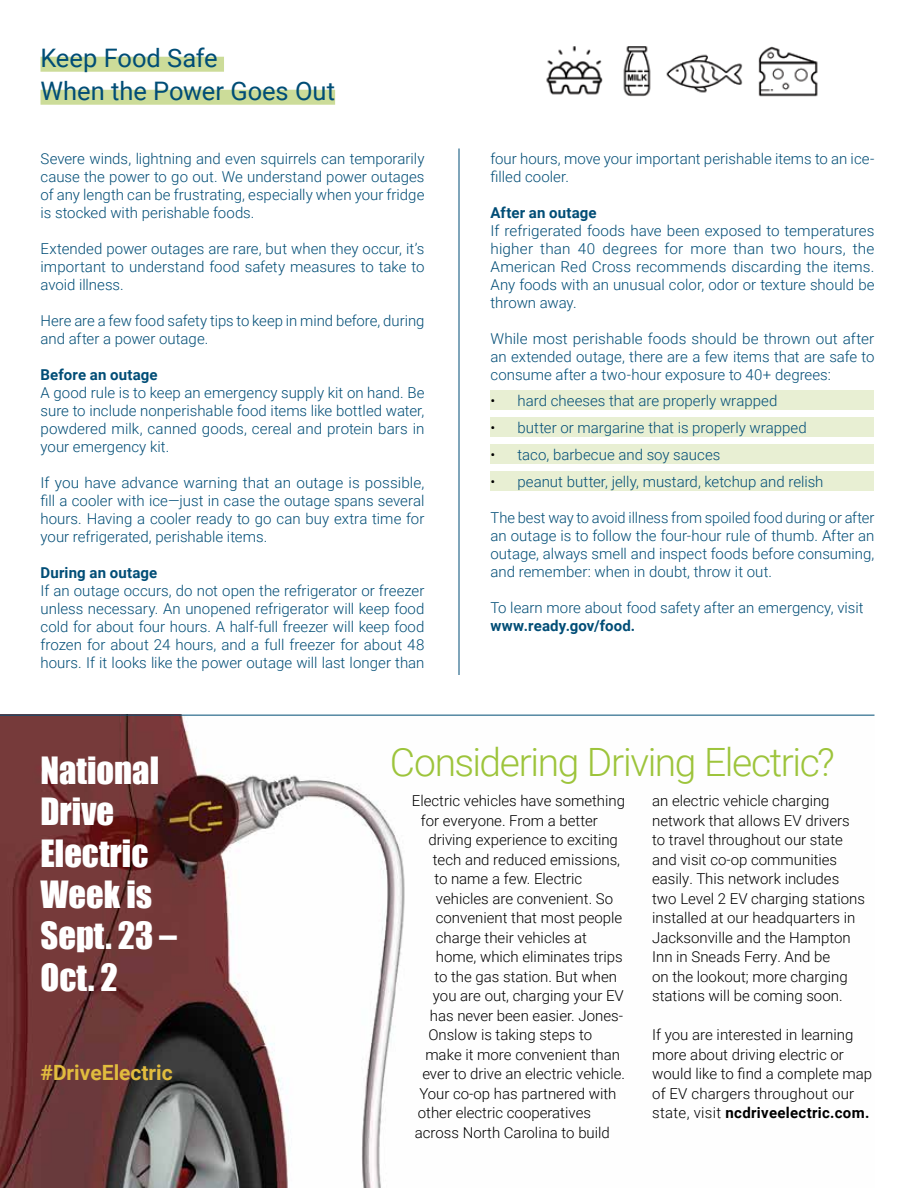
<style>
.page{position:relative;width:918px;height:1188px;background:#fff}
.page>*{position:absolute;margin:0;border:0;box-sizing:border-box;transform-origin:0 0}
.t1{font:300 39px "Roboto";letter-spacing:-.035em;color:#9dc43b}
.t2{font:34.5px/41.4px "Impact";color:#fff}
.t3{font:25.5px/33px "Roboto";color:#004d76}
.t4{font:700 21px "Roboto";color:#e1bc3e}
.t5{font:300 15px/18px "Roboto";color:#004d76;text-align:justify}
.t6{font:300 15px/19.5px "Roboto";color:#000}
.t7{font:700 15px "Roboto";letter-spacing:.01em;color:#004d76}
.s1{color:#000}
.s2{font-weight:700}
</style>
<div class="page">
<img style="left:0;top:716px;width:405px;height:472px">
<div style="left:40px;top:57px;width:184px;height:15px;background:#ccdc99"></div>
<div style="left:40px;top:90px;width:295px;height:15px;background:#ccdc99"></div>
<hr style="left:459px;top:148px;width:1px;height:527px;background:#004d76">
<div style="left:490px;top:390px;width:384px;height:20px;background:#e8efd3"></div>
<div style="left:490px;top:417px;width:384px;height:20px;background:#e8efd3"></div>
<div style="left:490px;top:444px;width:384px;height:20px;background:#e8efd3"></div>
<div style="left:490px;top:471px;width:384px;height:20px;background:#e8efd3"></div>
<img style="left:546px;top:46px;width:272px;height:51px">
<hr style="left:0;top:715px;width:875px;height:1px;background:#004d76">
<h3 class="t3" style="left:40px;top:41px;width:296px">Keep Food Safe<br>When the Power Goes Out</h3>
<p class="t5" style="left:41px;top:149px;width:385px">Severe winds, lightning and even squirrels can temporarily cause the power to go out. We understand power outages of any length can be frustrating, especially when your fridge is stocked with perishable foods.</p>
<p class="t5" style="left:41px;top:239px;width:385px">Extended power outages are rare, but when they occur, it’s important to understand food safety measures to take to avoid illness.</p>
<p class="t5" style="left:41px;top:311px;width:385px">Here are a few food safety tips to keep in mind before, during and after a power outage.</p>
<p class="t7" style="left:41px;top:364px;width:119px">Before an outage</p>
<p class="t5" style="left:41px;top:383px;width:385px">A good rule is to keep an emergency supply kit on hand. Be sure to include nonperishable food items like bottled water, powdered milk, canned goods, cereal and protein bars in your emergency kit.</p>
<p class="t5" style="left:41px;top:473px;width:385px">If you have advance warning that an outage is possible, fill a cooler with ice—just in case the outage spans several hours. Having a cooler ready to go can buy extra time for your refrigerated, perishable items.</p>
<p class="t7" style="left:41px;top:562px;width:118px">During an outage</p>
<p class="t5" style="left:41px;top:581px;width:385px">If an outage occurs, do not open the refrigerator or freezer unless necessary. An unopened refrigerator will keep food cold for about four hours. A half-full freezer will keep food frozen for about 24 hours, and a full freezer for about 48 hours. If it looks like the power outage will last longer than</p>
<p class="t5" style="left:491px;top:149px;width:385px">four hours, move your important perishable items to an ice&shy;filled cooler.</p>
<p class="t7" style="left:491px;top:202px;width:108px">After an outage</p>
<p class="t5" style="left:491px;top:221px;width:386px">If refrigerated foods have been exposed to temperatures higher than 40 degrees for more than two hours, the American Red Cross recommends discarding the items.<br>Any foods with an unusual color, odor or texture should be thrown away.</p>
<p class="t5" style="left:491px;top:329px;width:386px">While most perishable foods should be thrown out after an extended outage, there are a few items that are safe to consume after a two-hour exposure to 40+ degrees:</p>
<p class="t5" style="left:491px;top:391px;width:288px"><span class="s1">•</span> hard cheeses that are properly wrapped</p>
<p class="t5" style="left:491px;top:418px;width:318px"><span class="s1">•</span> butter or margarine that is properly wrapped</p>
<p class="t5" style="left:491px;top:445px;width:231px"><span class="s1">•</span> taco, barbecue and soy sauces</p>
<p class="t5" style="left:491px;top:472px;width:335px"><span class="s1">•</span> peanut butter, jelly, mustard, ketchup and relish</p>
<p class="t5" style="left:491px;top:508px;width:385px">The best way to avoid illness from spoiled food during or after an outage is to follow the four-hour rule of thumb. After an outage, always smell and inspect foods before consuming, and remember: when in doubt, throw it out.</p>
<p class="t5" style="left:491px;top:598px;width:375px">To learn more about food safety after an emergency, visit</p>
<p class="t7" style="left:491px;top:615px;width:146px">www.ready.gov/food.</p>
<h2 class="t2" style="left:41px;top:749px;width:138px">National<br>Drive<br>Electric<br>Week is<br>Sept. 23 –<br>Oct. 2</h2>
<h3 class="t4" style="left:40px;top:1057px;width:134px">#DriveElectric</h3>
<h1 class="t1" style="left:390px;top:734px;width:447px">Considering Driving Electric?</h1>
<p class="t6" style="left:412px;top:791px;width:215px">Electric vehicles have something</p>
<p class="t6" style="left:421px;top:810px;width:179px">for everyone. From a better</p>
<p class="t6" style="left:428px;top:830px;width:191px">driving experience to exciting</p>
<p class="t6" style="left:433px;top:849px;width:189px">tech and reduced emissions,</p>
<p class="t6" style="left:434px;top:869px;width:150px">to name a few. Electric</p>
<p class="t6" style="left:436px;top:888px;width:179px">vehicles are convenient. So</p>
<p class="t6" style="left:436px;top:908px;width:188px">convenient that most people</p>
<p class="t6" style="left:436px;top:927px;width:153px">charge their vehicles at</p>
<p class="t6" style="left:436px;top:947px;width:189px">home, which eliminates trips</p>
<p class="t6" style="left:434px;top:966px;width:184px">to the gas station. But when</p>
<p class="t6" style="left:433px;top:986px;width:193px">you are out, charging your EV</p>
<p class="t6" style="left:430px;top:1005px;width:195px">has never been easier. Jones-</p>
<p class="t6" style="left:428px;top:1025px;width:165px">Onslow is taking steps to</p>
<p class="t6" style="left:425px;top:1044px;width:196px">make it more convenient than</p>
<p class="t6" style="left:422px;top:1064px;width:204px">ever to drive an electric vehicle.</p>
<p class="t6" style="left:419px;top:1083px;width:199px">Your co-op has partnered with</p>
<p class="t6" style="left:418px;top:1103px;width:175px">other electric cooperatives</p>
<p class="t6" style="left:415px;top:1122px;width:197px">across North Carolina to build</p>
<p class="t6" style="left:652px;top:791px;width:214px">an electric vehicle charging network that allows EV drivers to travel throughout our state and visit co-op communities easily. This network includes two Level 2 EV charging stations installed at our headquarters in<br>Jacksonville and the Hampton<br>Inn in Sneads Ferry. And be<br>on the lookout; more charging stations will be coming soon.</p>
<p class="t6" style="left:652px;top:1025px;width:222px">If you are interested in learning more about driving electric or would like to find a complete map of EV chargers throughout our state, visit <span class="s2">ncdriveelectric.com.</span></p>
</div>
